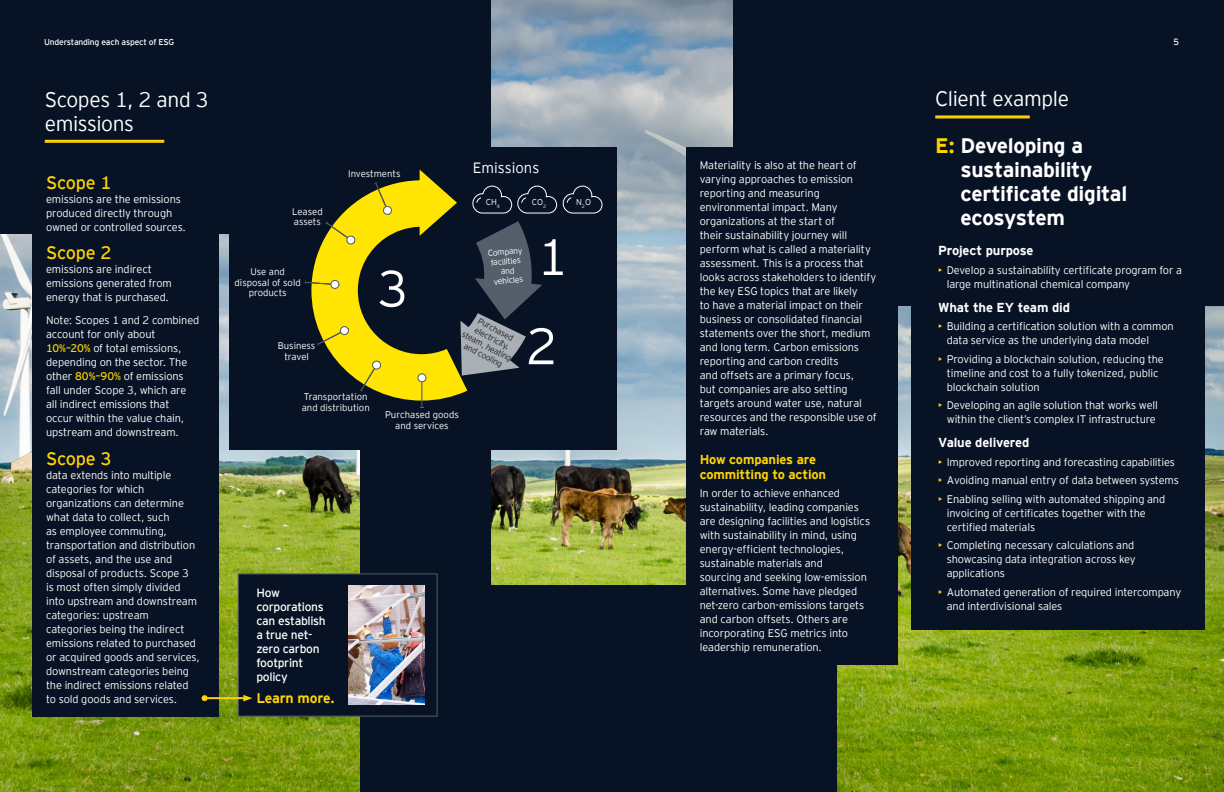
<style>
.page{position:relative;width:1224px;height:792px;background:#071224}
.page>*{position:absolute;margin:0;border:0;box-sizing:border-box;transform-origin:0 0}
.t1{font:300 51.1px/89.2px "EY Interstate";color:#fff}
.Subheads_Yellow{font:700 21px/24px "EY Interstate";letter-spacing:-.015em;color:#fff}
.Subheads{font:300 21px/24px "EY Interstate";letter-spacing:-.02em;color:#fff}
.Body_Copy_White_11_1{font:18px "EY Interstate";letter-spacing:-.015em;color:#fed304}
.t2{font:300 14.9px "EY Interstate";color:#fff}
.Body_Copy_Subheads_W{font:700 14px "EY Interstate";letter-spacing:-.015em;color:#fed304}
.Body_Copy_Subheads_W-2{font:700 13px "EY Interstate";letter-spacing:-.015em;color:#fff}
.Body_Copy_Subheads_Y{font:700 13px/15px "EY Interstate";letter-spacing:-.015em;color:#fed304}
.CTA_Thumb_Body_Copy{font:12px/14px "EY Interstate";letter-spacing:-.025em;color:#fff}
.Body_Copy_White_11_1-2{font:300 11px/14px "EY Interstate";letter-spacing:-.01em;color:#fff}
.t3{font:300 9.6px/10.6px "EY Interstate";color:#fff;text-align:center}
.t4{font:9px "EY Interstate";color:#fff}
.t5{font:300 8.5px/9.6px "EY Interstate";color:#231f20;text-align:center}
.t6{font:300 8.5px/9.6px "EY Interstate";color:#fff;text-align:center}
.Document_title_Addit{font:8.5px "EY Interstate";letter-spacing:-.02em;color:#fff}
.s1{font-weight:400;color:#fed304}
.s2{color:#fed304}
</style>
<div class="page">
<img style="left:837px;top:306px;width:387px;height:486px">
<img style="left:491px;top:0;width:242px;height:585px">
<img style="left:0;top:234px;width:360px;height:558px">
<div style="left:911px;top:79px;width:293px;height:551px;background:#071224"></div>
<div style="left:686px;top:147px;width:212px;height:518px;background:#071224"></div>
<hr style="left:935px;top:115px;width:95px;height:3px;background:#fed304">
<hr style="left:45px;top:140px;width:119px;height:3px;background:#fed304">
<div style="left:33px;top:161px;width:186px;height:555px;background:#071224"></div>
<div style="left:238px;top:574px;width:199px;height:142px;background:#071224;border:1px solid #545f6b"></div>
<img style="left:348px;top:585px;width:77px;height:120px">
<hr style="left:205px;top:697px;width:41px;height:2px;background:#fed304">
<svg style="left:243px;top:695px;width:9px;height:6px"></svg>
<svg style="left:202px;top:695px;width:6px;height:6px"></svg>
<div style="left:229px;top:147px;width:388px;height:303px;background:#071224"></div>
<hr style="left:422px;top:378px;width:1px;height:30px;background:#545f6b">
<svg style="left:305px;top:170px;width:298px;height:231px"></svg>
<p class="Document_title_Addit" style="left:44px;top:36px;width:132px">Understanding each aspect of ESG</p>
<p class="Subheads" style="left:45px;top:86px;width:166px">Scopes 1, 2 and 3 emissions</p>
<p class="Body_Copy_White_11_1" style="left:46px;top:170px;width:67px">Scope 1</p>
<p class="Body_Copy_White_11_1-2" style="left:46px;top:191px;width:141px">emissions are the emissions produced directly through owned or controlled sources.</p>
<p class="Body_Copy_White_11_1" style="left:46px;top:240px;width:67px">Scope 2</p>
<p class="Body_Copy_White_11_1-2" style="left:46px;top:262px;width:127px">emissions are indirect emissions generated from energy that is purchased.</p>
<p class="Body_Copy_White_11_1-2" style="left:46px;top:313px;width:155px">Note: Scopes 1 and 2 combined account for only about<br><span class="s1">10%–20%</span> of total emissions, depending on the sector. The other <span class="s1">80%–90%</span> of emissions fall under Scope 3, which are all indirect emissions that occur within the value chain, upstream and downstream.</p>
<p class="Body_Copy_White_11_1" style="left:46px;top:446px;width:67px">Scope 3</p>
<p class="Body_Copy_White_11_1-2" style="left:46px;top:467px;width:155px">data extends into multiple categories for which organizations can determine what data to collect, such<br>as employee commuting, transportation and distribution of assets, and the use and disposal of products. Scope 3<br>is most often simply divided into upstream and downstream categories: upstream categories being the indirect emissions related to purchased or acquired goods and services, downstream categories being the indirect emissions related to sold goods and services.</p>
<p class="t3" style="left:292px;top:205px;width:32px;text-align:left">Leased assets</p>
<p class="t3" style="left:235px;top:266px;width:68px">Use and disposal of sold products</p>
<p class="t3" style="left:278px;top:340px;width:39px">Business travel</p>
<p class="t3" style="left:348px;top:167px;width:54px">Investments</p>
<p class="t1" style="left:377px;top:241px;width:33px">3</p>
<p class="t2" style="left:473px;top:157px;width:68px">Emissions</p>
<p class="t6" style="left:486px;top:197px;width:16px">CH<sub>4</sub></p>
<p class="t6" style="left:532px;top:197px;width:16px">CO<sub>2</sub></p>
<p class="t6" style="left:576px;top:197px;width:16px">N<sub>2</sub>O</p>
<p class="t1" style="left:526px;top:209px;width:44px">1<br>2</p>
<p class="t6" style="left:487px;top:248px;width:36px;rotate:-5deg">Company facilities and vehicles</p>
<p class="t5" style="left:474px;top:312px;width:56px;rotate:27deg">Purchased electricity, steam, heating and cooling</p>
<p class="t3" style="left:302px;top:391px;width:70px;text-align:left">Transportation and distribution</p>
<p class="t3" style="left:385px;top:409px;width:75px">Purchased goods and services</p>
<p class="CTA_Thumb_Body_Copy" style="left:256px;top:585px;width:71px">How corporations can establish a true net&shy;zero carbon footprint policy</p>
<p class="Body_Copy_Subheads_W" style="left:256px;top:688px;width:80px">Learn more.</p>
<p class="Body_Copy_White_11_1-2" style="left:700px;top:158px;width:179px">Materiality is also at the heart of varying approaches to emission reporting and measuring environmental impact. Many organizations at the start of<br>their sustainability journey will perform what is called a materiality assessment. This is a process that looks across stakeholders to identify the key ESG topics that are likely<br>to have a material impact on their business or consolidated financial statements over the short, medium and long term. Carbon emissions reporting and carbon credits<br>and offsets are a primary focus,<br>but companies are also setting targets around water use, natural resources and the responsible use of raw materials.</p>
<p class="Body_Copy_Subheads_Y" style="left:700px;top:451px;width:128px">How companies are committing to action</p>
<p class="Body_Copy_White_11_1-2" style="left:700px;top:486px;width:172px">In order to achieve enhanced sustainability, leading companies are designing facilities and logistics with sustainability in mind, using energy-efficient technologies, sustainable materials and<br>sourcing and seeking low-emission alternatives. Some have pledged net-zero carbon-emissions targets and carbon offsets. Others are incorporating ESG metrics into leadership remuneration.</p>
<p class="Subheads" style="left:935px;top:86px;width:135px">Client example</p>
<p class="Subheads_Yellow" style="left:961px;top:132px;width:168px;text-indent:-25px"><span class="s2">E:</span> Developing a sustainability certificate digital ecosystem</p>
<p class="t4" style="left:1173px;top:35px;width:7px">5</p>
<p class="Body_Copy_Subheads_W-2" style="left:938px;top:241px;width:97px">Project purpose</p>
<p class="Body_Copy_White_11_1-2" style="left:947px;top:262px;width:237px;text-indent:-9px"><span class="s2">•</span> Develop a sustainability certificate program for a large multinational chemical company</p>
<p class="Body_Copy_Subheads_W-2" style="left:938px;top:298px;width:133px">What the EY team did</p>
<p class="Body_Copy_White_11_1-2" style="left:947px;top:319px;width:229px;text-indent:-9px"><span class="s2">•</span> Building a certification solution with a common data service as the underlying data model</p>
<p class="Body_Copy_White_11_1-2" style="left:947px;top:351px;width:219px;text-indent:-9px"><span class="s2">•</span> Providing a blockchain solution, reducing the timeline and cost to a fully tokenized, public blockchain solution</p>
<p class="Body_Copy_White_11_1-2" style="left:938px;top:398px;width:221px;text-align:center"><span class="s2">•</span> Developing an agile solution that works well within the client’s complex IT infrastructure</p>
<p class="Body_Copy_Subheads_W-2" style="left:938px;top:433px;width:93px">Value delivered</p>
<p class="Body_Copy_White_11_1-2" style="left:938px;top:454px;width:238px"><span class="s2">•</span> Improved reporting and forecasting capabilities</p>
<p class="Body_Copy_White_11_1-2" style="left:938px;top:473px;width:242px"><span class="s2">•</span> Avoiding manual entry of data between systems</p>
<p class="Body_Copy_White_11_1-2" style="left:947px;top:491px;width:220px;text-indent:-9px"><span class="s2">•</span> Enabling selling with automated shipping and invoicing of certificates together with the certified materials</p>
<p class="Body_Copy_White_11_1-2" style="left:947px;top:538px;width:191px;text-indent:-9px"><span class="s2">•</span> Completing necessary calculations and showcasing data integration across key applications</p>
<p class="Body_Copy_White_11_1-2" style="left:947px;top:584px;width:236px;text-indent:-9px"><span class="s2">•</span> Automated generation of required intercompany and interdivisional sales</p>
</div>
